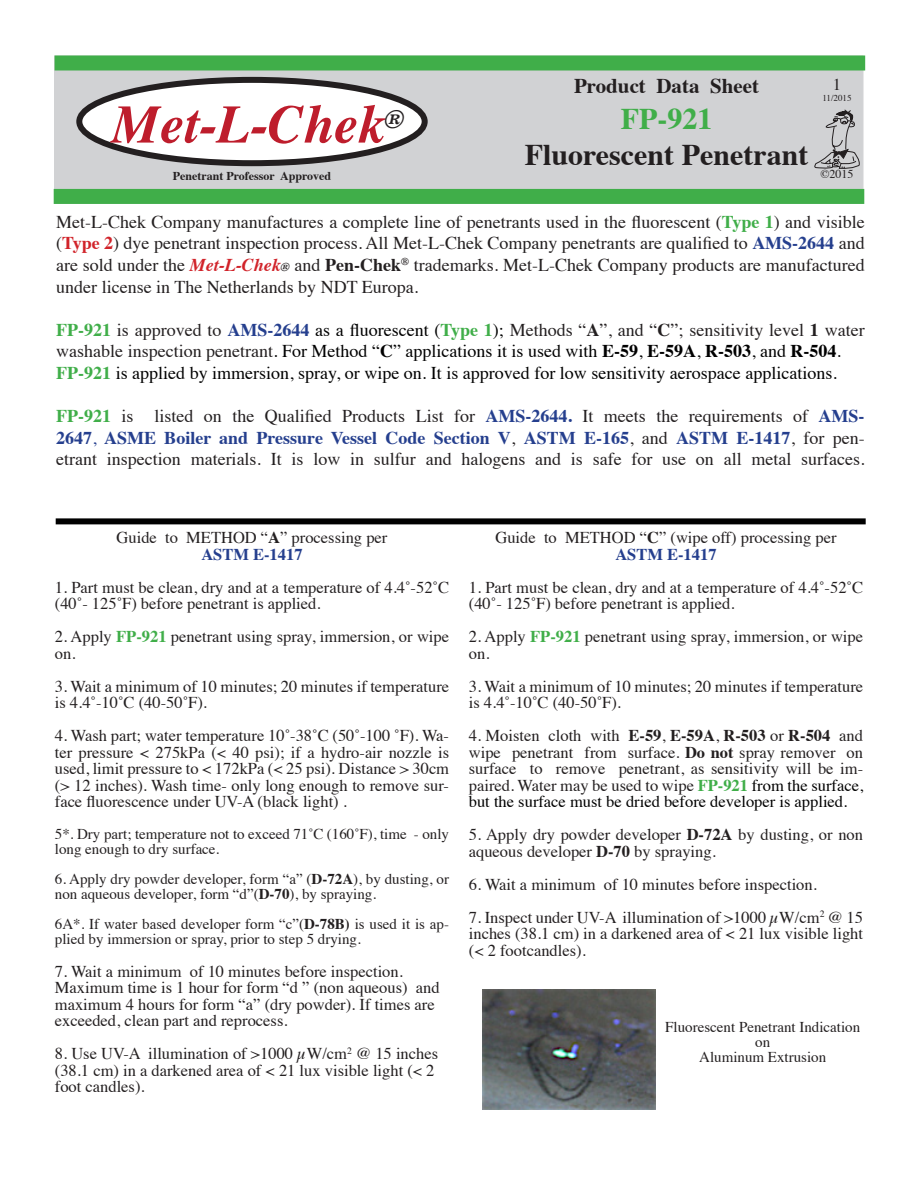
<style>
.page{position:relative;width:918px;height:1188px;background:#fff}
.page>*{position:absolute;margin:0;border:0;box-sizing:border-box;transform-origin:0 0}
.t1{font:italic 700 54px "Times";color:#be1d2c}
.t2{font:700 30px "Times";color:#231f20}
.t3{font:700 30px "Times";color:#40ae49}
.t4{font:italic 700 26.25px "Times";color:#231f20}
.t5{font:700 21px "Times";color:#231f20}
.t6{font:18px/21.6px "Times";color:#231f20;text-align:justify}
.t7{font:18px/21.6px "Times";color:#000}
.t8{font:16.5px/16.5px "Times";color:#231f20}
.t9{font:15px/15px "Times";color:#231f20}
.t10{font:700 12px "Times";color:#231f20}
.t11{font:12px "Times";color:#231f20}
.t12{font:9px "Times";color:#231f20}
.s1{font-weight:700;color:#40ae49}
.s2{font-weight:700;color:#d1232a}
.s3{font-weight:700;color:#253f8e}
.s4{font-weight:700;font-style:italic;color:#d1232a}
.s5{font-weight:700;font-style:italic;font-size:12px}
.s6{font-weight:700}
.s7{color:#231f20}
.s8{font-weight:700;color:#231f20}
.s9{color:#253f8e}
.s10{color:#000}
</style>
<div class="page">
<div style="left:56px;top:518px;width:810px;height:6px;background:#000"></div>
<div style="left:54px;top:55px;width:809px;height:149px;background:#d1d2d4;border:1px solid #d1d2d4"></div>
<div style="left:55px;top:56px;width:810px;height:14px;background:#40ae49"></div>
<div style="left:79px;top:80px;width:346px;height:83px;background:#fff;border-radius:50%"></div>
<div style="left:76px;top:77px;width:352px;height:89px;border:6px solid #231f20;border-radius:50%"></div>
<div style="left:54px;top:189px;width:810px;height:15px;background:#40ae49"></div>
<svg style="left:814px;top:109px;width:46px;height:60px"></svg>
<img style="left:482px;top:990px;width:173px;height:120px">
<h1 class="t1" style="left:112px;top:74px;width:274px">Met-L-Chek</h1>
<h3 class="t4" style="left:385px;top:94px;width:21px">®</h3>
<p class="t10" style="left:173px;top:164px;width:160px">Penetrant Professor Approved</p>
<p class="t5" style="left:574px;top:65px;width:187px">Product Data Sheet</p>
<h2 class="t3" style="left:621px;top:90px;width:93px">FP-921</h2>
<h2 class="t2" style="left:525px;top:126px;width:285px">Fluorescent Penetrant</h2>
<p class="t8" style="left:833px;top:75px;width:10px">1</p>
<p class="t12" style="left:822px;top:90px;width:31px">11/2015</p>
<p class="t11" style="left:820px;top:162px;width:35px">©2015</p>
<p class="t6" style="left:56px;top:209px;width:810px">Met-L-Chek Company manufactures a complete line of penetrants used in the fluorescent (<span class="s1">Type 1</span>) and visible (<span class="s2">Type 2</span>) dye penetrant inspection process. All Met-L-Chek Company penetrants are qualified to <span class="s3">AMS-2644</span> and are sold under the <span class="s4">Met-L-Chek</span><span class="s5">®</span> and <span class="s6">Pen-Chek</span><sup>®</sup> trademarks. Met-L-Chek Company products are manufactured under license in The Netherlands by NDT Europa.</p>
<p class="t7" style="left:56px;top:317px;width:810px"><span class="s1">FP-921</span> <span class="s7">is approved to</span> <span class="s3">AMS-2644</span> as a fluorescent (<span class="s1">Type 1</span>); <span class="s7">Methods “</span><span class="s8">A</span><span class="s7">”, and “</span><span class="s8">C</span><span class="s7">”; sensitivity level</span> <span class="s8">1</span> <span class="s7">water washable inspection penetrant</span>. For Method “<span class="s6">C</span>” applications it is used with <span class="s6">E-59</span>, <span class="s6">E-59A</span>, <span class="s6">R-503</span>, and <span class="s6">R-504</span>.<br><span class="s1">FP-921</span> is applied by immersion, spray, or wipe on. It is approved for low sensitivity aerospace applications.</p>
<p class="t6" style="left:56px;top:404px;width:810px"><span class="s1">FP-921</span> is listed on the Qualified Products List for <span class="s3">AMS-2644.</span> It meets the requirements of <span class="s3">AMS-2647</span><span class="s9">,</span> <span class="s3">ASME Boiler and Pressure Vessel Code Section V</span>, <span class="s3">ASTM E-165</span>, and <span class="s3">ASTM E-1417</span>, for pen&shy;etrant inspection materials. It is low in sulfur and halogens and is safe for use on all metal surfaces.</p>
<p class="t8" style="left:117px;top:528px;width:272px;text-align:center">Guide to METHOD “<span class="s6">A</span>” processing per<br><span class="s3">ASTM E-1417</span></p>
<p class="t8" style="left:55px;top:578px;width:396px">1. Part must be clean, dry and at a temperature of 4.4˚-52˚C (40˚- 125˚F) before penetrant is applied.</p>
<p class="t8" style="left:55px;top:627px;width:396px">2. Apply <span class="s1">FP-921</span> penetrant using spray, immersion, or wipe on.</p>
<p class="t8" style="left:55px;top:677px;width:396px">3. Wait a minimum of 10 minutes; 20 minutes if temperature is 4.4˚-10˚C (40-50˚F).</p>
<p class="t8" style="left:55px;top:726px;width:396px;text-align:justify">4. Wash part; water temperature 10˚-38˚C (50˚-100 ˚F). Wa&shy;ter pressure &lt; 275kPa (&lt; 40 psi); if a hydro-air nozzle is used, limit pressure to &lt; 172kPa (&lt; 25 psi). Distance &gt; 30cm (&gt; 12 inches). Wash time- only long enough to remove sur&shy;face fluorescence under UV-A (black light) .</p>
<p class="t9" style="left:55px;top:825px;width:396px">5*. Dry part; temperature not to exceed 71˚C (160˚F), time - only long enough to dry surface.</p>
<p class="t9" style="left:55px;top:870px;width:396px">6. Apply dry powder developer, form “a” (<span class="s6">D-72A</span>), by dusting, or non aqueous developer, form “d”(<span class="s6">D-70</span>), by spraying.</p>
<p class="t9" style="left:55px;top:915px;width:396px">6A*. If water based developer form “c”(<span class="s6">D-78B)</span> is used it is ap&shy;plied by immersion or spray, prior to step 5 drying.</p>
<p class="t8" style="left:55px;top:962px;width:386px">7. Wait a minimum of 10 minutes before inspection.<br>Maximum time is 1 hour for form “d ” (non aqueous) and maximum 4 hours for form “a” (dry powder). If times are exceeded, clean part and reprocess.</p>
<p class="t8" style="left:55px;top:1044px;width:385px">8. Use UV-A illumination of &gt;1000 µW/cm<sup>2</sup> @ 15 inches (38.1 cm) in a darkened area of &lt; 21 lux visible light (&lt; 2 foot candles).</p>
<p class="t8" style="left:495px;top:528px;width:343px;text-align:center">Guide to METHOD “<span class="s6">C</span>” (wipe off) processing per<br><span class="s3">ASTM E-1417</span></p>
<p class="t8" style="left:469px;top:578px;width:396px">1. Part must be clean, dry and at a temperature of 4.4˚-52˚C (40˚- 125˚F) before penetrant is applied.</p>
<p class="t8" style="left:469px;top:627px;width:396px">2. Apply <span class="s1">FP-921</span> penetrant using spray, immersion, or wipe on.</p>
<p class="t8" style="left:469px;top:677px;width:396px">3. Wait a minimum of 10 minutes; 20 minutes if temperature is 4.4˚-10˚C (40-50˚F).</p>
<p class="t8" style="left:469px;top:726px;width:396px;text-align:justify">4. Moisten cloth with <span class="s6">E-59</span>, <span class="s6">E-59A</span>, <span class="s6">R-503</span> or <span class="s6">R-504</span> and wipe penetrant from surface. <span class="s6">Do not</span> spray remover on surface to remove penetrant, as sensitivity will be im&shy;paired. Water may be used to wipe <span class="s1">FP-921</span> <span class="s10">from the surface, but the surface must be dried before developer is applied.</span></p>
<p class="t8" style="left:469px;top:825px;width:396px">5. Apply dry powder developer <span class="s6">D-72A</span> by dusting, or non aqueous developer <span class="s6">D-70</span> by spraying.</p>
<p class="t8" style="left:469px;top:875px;width:350px">6. Wait a minimum of 10 minutes before inspection.</p>
<p class="t8" style="left:469px;top:908px;width:396px;text-align:justify">7. Inspect under UV-A illumination of &gt;1000 µW/cm<sup>2</sup> @ 15 inches (38.1 cm) in a darkened area of &lt; 21 lux visible light (&lt; 2 footcandles).</p>
<p class="t9" style="left:665px;top:1018px;width:196px;text-align:center">Fluorescent Penetrant Indication on<br>Aluminum Extrusion</p>
</div>
